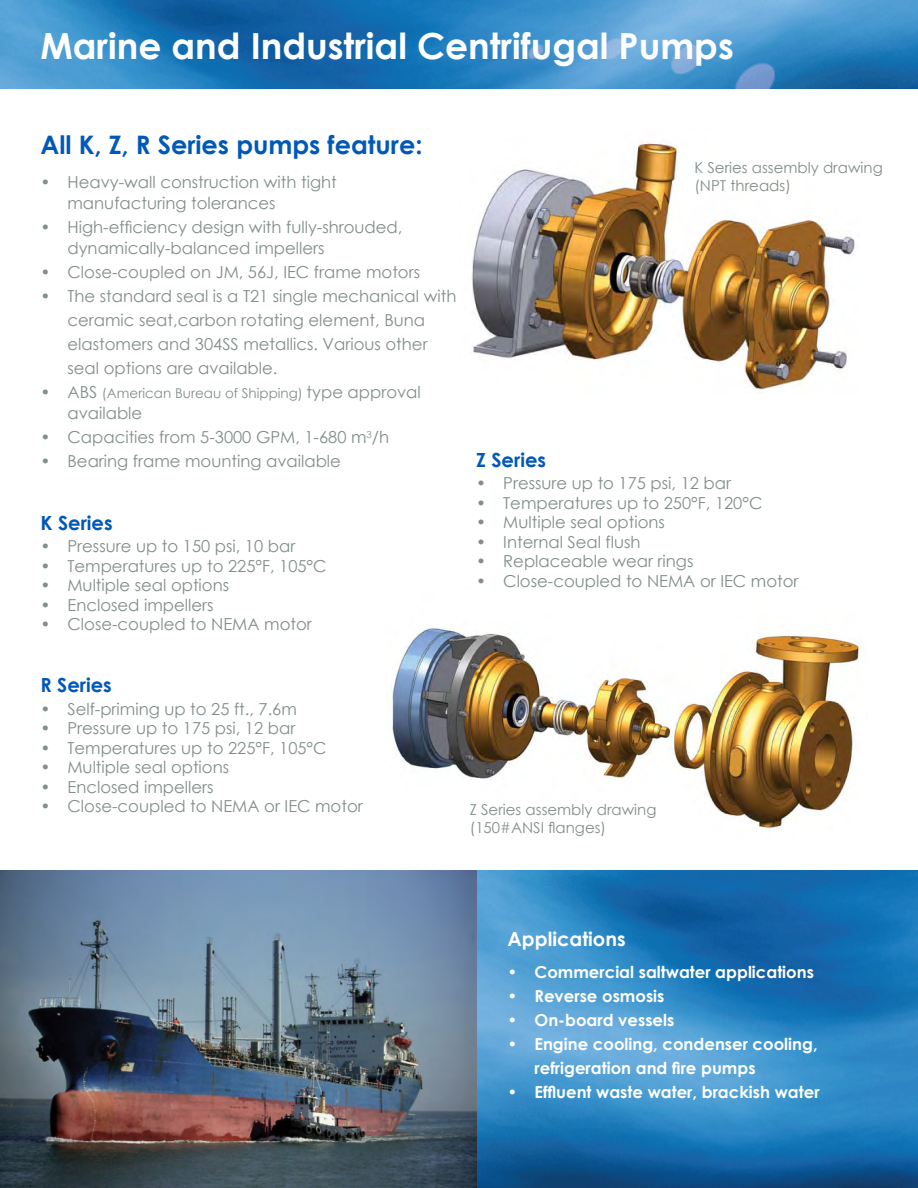
<style>
.page{position:relative;width:918px;height:1188px;background:#fff}
.page>*{position:absolute;margin:0;border:0;box-sizing:border-box;transform-origin:0 0}
.t1{font:700 36px "Century Gothic";color:#fff}
.t2{font:700 25.5px "Century Gothic";color:#0058b8}
.t3{font:700 19.5px "Century Gothic";color:#0058b8}
.t4{font:700 19.5px "Century Gothic";color:#fff}
.t5{font:16.5px/24px "Century Gothic";color:#818e8c}
.t6{font:700 16.5px/24px "Century Gothic";color:#fff}
.t7{font:15px "Century Gothic";color:#818e8c}
.t8{font:13.5px "Century Gothic";color:#818e8c}
.s1{font-size:16.5px}
</style>
<div class="page">
<img style="left:476px;top:870px;width:442px;height:318px">
<img style="left:0;top:0;width:918px;height:89px">
<img style="left:472px;top:142px;width:383px;height:249px">
<img style="left:392px;top:627px;width:471px;height:201px">
<img style="left:0;top:870px;width:476px;height:318px">
<p class="t1" style="left:40px;top:19px;width:695px">Marine and Industrial Centrifugal Pumps</p>
<p class="t2" style="left:40px;top:126px;width:383px">All K, Z, R Series pumps feature:</p>
<p class="t7" style="left:694px;top:157px;width:190px">K Series assembly drawing</p>
<p class="t7" style="left:694px;top:175px;width:98px">(NPT threads)</p>
<p class="t5" style="left:68px;top:171px;width:271px;line-height:21px;text-indent:-27px">• Heavy-wall construction with tight manufacturing tolerances</p>
<p class="t5" style="left:68px;top:216px;width:337px;line-height:21px;text-indent:-27px">• High-efficiency design with fully-shrouded, dynamically-balanced impellers</p>
<p class="t5" style="left:40px;top:260px;width:381px">• Close-coupled on JM, 56J, IEC frame motors</p>
<p class="t5" style="left:68px;top:284px;width:390px;text-indent:-27px">• The standard seal is a T21 single mechanical with ceramic seat,carbon rotating element, Buna elastomers and 304SS metallics. Various other seal options are available.</p>
<p class="t8" style="left:40px;top:384px;width:382px"><span class="s1">• ABS</span> (American Bureau of Shipping) <span class="s1">type approval</span></p>
<p class="t5" style="left:68px;top:401px;width:76px">available</p>
<p class="t5" style="left:40px;top:425px;width:350px">• Capacities from 5-3000 GPM, 1-680 m<sup>3</sup>/h</p>
<p class="t5" style="left:40px;top:449px;width:302px">• Bearing frame mounting available</p>
<p class="t3" style="left:476px;top:445px;width:71px">Z Series</p>
<p class="t5" style="left:476px;top:471px;width:256px">• Pressure up to 175 psi, 12 bar</p>
<p class="t5" style="left:476px;top:491px;width:288px">• Temperatures up to 250°F, 120°C</p>
<p class="t5" style="left:476px;top:510px;width:190px">• Multiple seal options</p>
<p class="t5" style="left:476px;top:530px;width:166px">• Internal Seal flush</p>
<p class="t5" style="left:476px;top:549px;width:219px">• Replaceable wear rings</p>
<p class="t5" style="left:476px;top:569px;width:324px">• Close-coupled to NEMA or IEC motor</p>
<p class="t3" style="left:40px;top:508px;width:74px">K Series</p>
<p class="t5" style="left:40px;top:534px;width:256px">• Pressure up to 150 psi, 10 bar</p>
<p class="t5" style="left:40px;top:554px;width:288px">• Temperatures up to 225°F, 105°C</p>
<p class="t5" style="left:40px;top:573px;width:190px">• Multiple seal options</p>
<p class="t5" style="left:40px;top:593px;width:175px">• Enclosed impellers</p>
<p class="t5" style="left:40px;top:612px;width:273px">• Close-coupled to NEMA motor</p>
<p class="t3" style="left:40px;top:671px;width:73px">R Series</p>
<p class="t5" style="left:40px;top:697px;width:258px">• Self-priming up to 25 ft., 7.6m</p>
<p class="t5" style="left:40px;top:716px;width:256px">• Pressure up to 175 psi, 12 bar</p>
<p class="t5" style="left:40px;top:736px;width:288px">• Temperatures up to 225°F, 105°C</p>
<p class="t5" style="left:40px;top:755px;width:190px">• Multiple seal options</p>
<p class="t5" style="left:40px;top:775px;width:175px">• Enclosed impellers</p>
<p class="t5" style="left:40px;top:794px;width:324px">• Close-coupled to NEMA or IEC motor</p>
<p class="t7" style="left:470px;top:799px;width:188px">Z Series assembly drawing</p>
<p class="t7" style="left:470px;top:817px;width:138px">(150#ANSI flanges)</p>
<p class="t4" style="left:507px;top:924px;width:120px">Applications</p>
<p class="t6" style="left:507px;top:959px;width:308px">• Commercial saltwater applications</p>
<p class="t6" style="left:507px;top:983px;width:159px">• Reverse osmosis</p>
<p class="t6" style="left:507px;top:1007px;width:168px">• On-board vessels</p>
<p class="t6" style="left:534px;top:1031px;width:285px;text-indent:-27px">• Engine cooling, condenser cooling, refrigeration and fire pumps</p>
<p class="t6" style="left:507px;top:1079px;width:314px">• Effluent waste water, brackish water</p>
</div>
